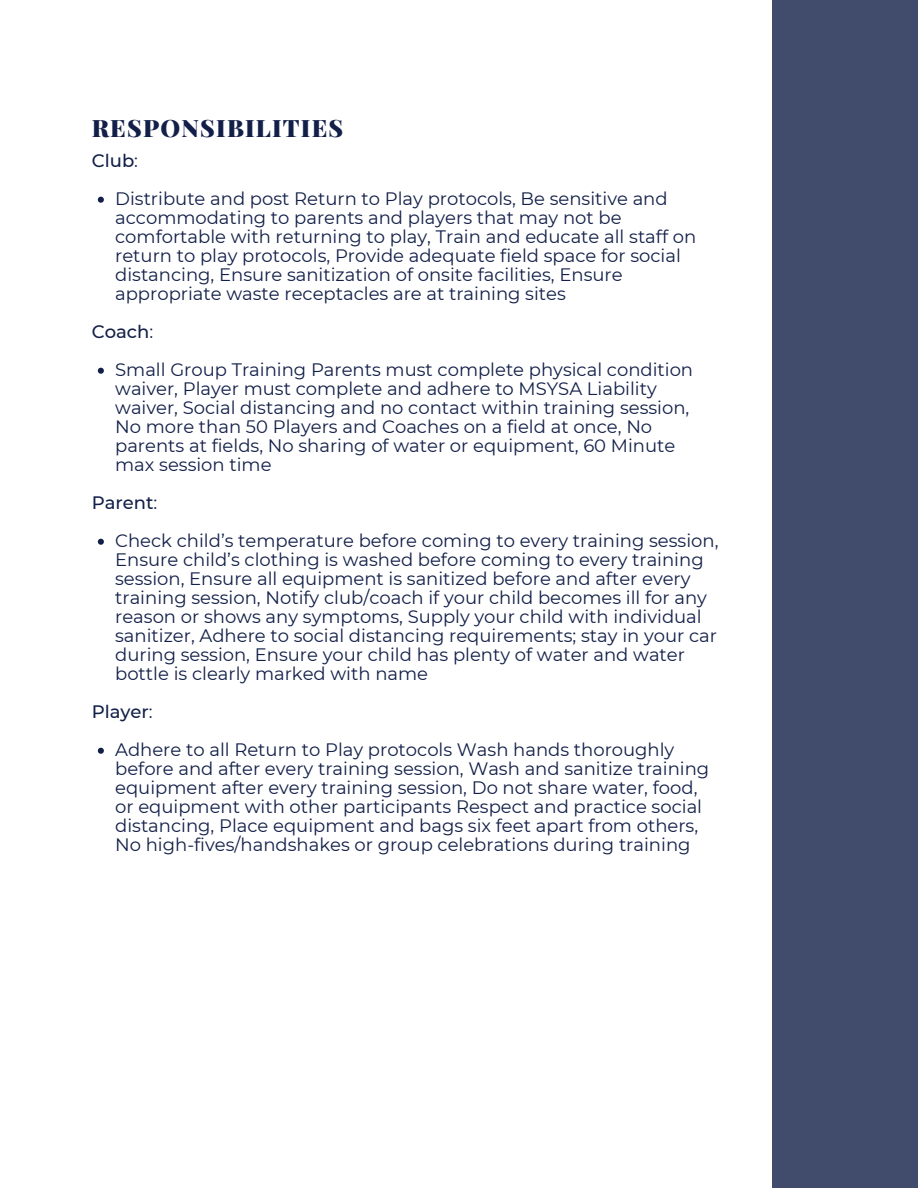
<style>
.page{position:relative;width:918px;height:1188px;background:#fff}
.page>*{position:absolute;margin:0;border:0;box-sizing:border-box;transform-origin:0 0}
.t1{font:900 24px "Playfair Display";letter-spacing:.05em;color:#121f48}
.t2{font:18px/19px "Montserrat";color:#121f48}
.t3{font:500 18px "Montserrat";color:#121f48}
.s1{font-weight:400}
</style>
<div class="page">
<div style="left:772px;top:0;width:146px;height:1188px;background:#414b6c"></div>
<svg style="left:98px;top:197px;width:6px;height:6px"></svg>
<svg style="left:98px;top:368px;width:6px;height:6px"></svg>
<svg style="left:98px;top:539px;width:6px;height:6px"></svg>
<svg style="left:98px;top:748px;width:6px;height:6px"></svg>
<h1 class="t1" style="left:92px;top:111px;width:253px">RESPONSIBILITIES</h1>
<p class="t3" style="left:92px;top:150px;width:48px">Club<span class="s1">:</span></p>
<p class="t2" style="left:115px;top:189px;width:583px">Distribute and post Return to Play protocols, Be sensitive and accommodating to parents and players that may not be comfortable with returning to play, Train and educate all staff on return to play protocols, Provide adequate field space for social distancing, Ensure sanitization of onsite facilities, Ensure appropriate waste receptacles are at training sites</p>
<p class="t3" style="left:92px;top:321px;width:63px">Coach<span class="s1">:</span></p>
<p class="t2" style="left:115px;top:360px;width:579px">Small Group Training Parents must complete physical condition waiver, Player must complete and adhere to MSYSA Liability waiver, Social distancing and no contact within training session, No more than 50 Players and Coaches on a field at once, No parents at fields, No sharing of water or equipment, 60 Minute max session time</p>
<p class="t3" style="left:92px;top:492px;width:67px">Parent<span class="s1">:</span></p>
<p class="t2" style="left:115px;top:531px;width:605px">Check child’s temperature before coming to every training session, Ensure child’s clothing is washed before coming to every training session, Ensure all equipment is sanitized before and after every training session, Notify club/coach if your child becomes ill for any reason or shows any symptoms, Supply your child with individual sanitizer, Adhere to social distancing requirements; stay in your car during session, Ensure your child has plenty of water and water bottle is clearly marked with name</p>
<p class="t3" style="left:92px;top:701px;width:63px">Player<span class="s1">:</span></p>
<p class="t2" style="left:115px;top:740px;width:596px">Adhere to all Return to Play protocols Wash hands thoroughly before and after every training session, Wash and sanitize training equipment after every training session, Do not share water, food, or equipment with other participants Respect and practice social distancing, Place equipment and bags six feet apart from others, No high-fives/handshakes or group celebrations during training</p>
</div>
